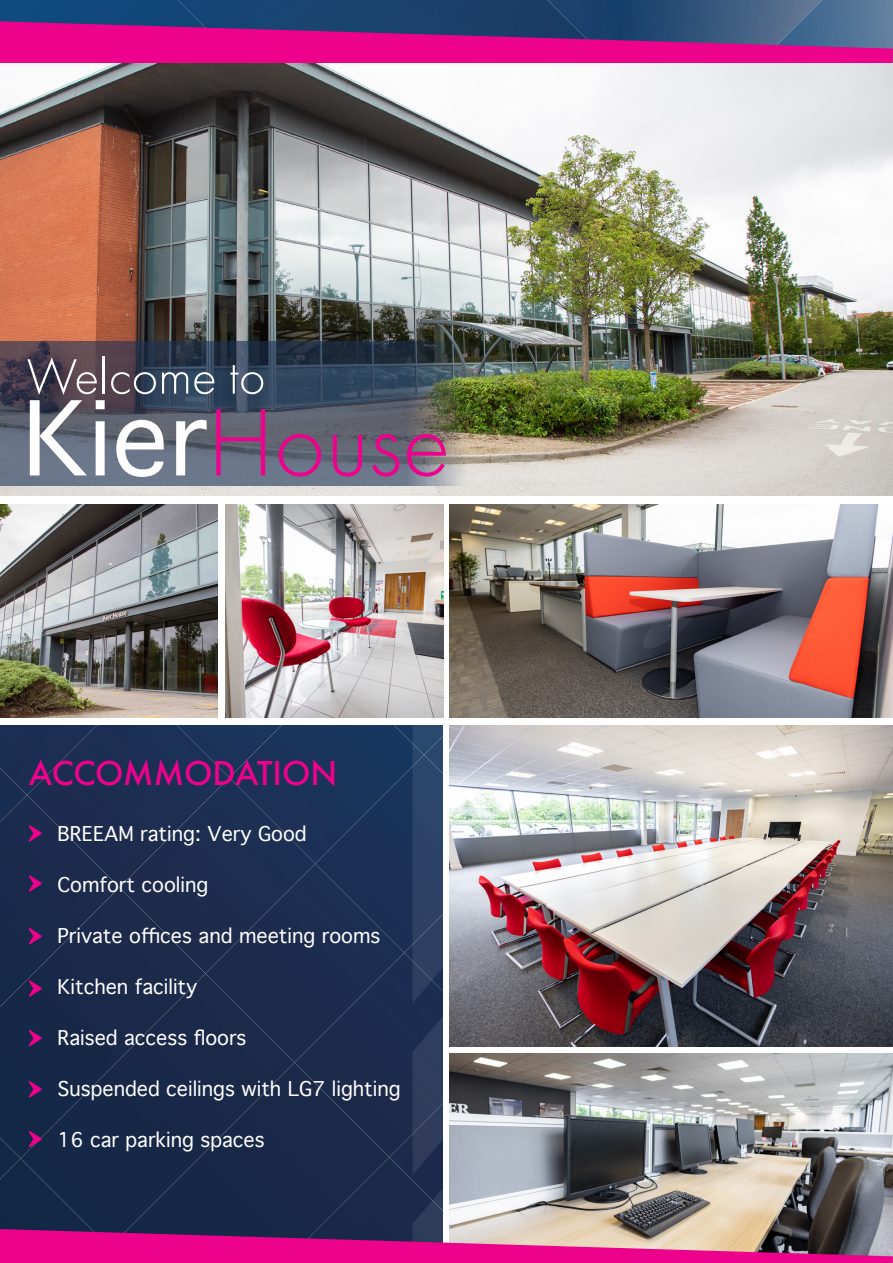
<style>
.page{position:relative;width:893px;height:1263px;background:#fff}
.page>*{position:absolute;margin:0;border:0;box-sizing:border-box;transform-origin:0 0}
.t1{font:300 99.3px "Futura PT";color:#ed028c}
.t2{font:300 51.6px "Futura PT";color:#fff}
.t3{font:500 36px "Futura PT";letter-spacing:-.01em;color:#ed028c}
.t4{font:19.5px "Geneva";color:#fff}
.s1{font-family:"Geneva";font-weight:400;color:#fff}
</style>
<div class="page">
<img style="left:393px;top:0;width:292px;height:21px">
<div style="left:0;top:0;width:393px;height:21px;background:#144576"></div>
<img style="left:685px;top:0;width:208px;height:21px">
<div style="left:0;top:725px;width:27px;height:70px;background:#1b2e52"></div>
<div style="left:0;top:795px;width:27px;height:92px;background:#192a4c"></div>
<div style="left:27px;top:725px;width:202px;height:162px;background:#1c2d51"></div>
<div style="left:229px;top:725px;width:109px;height:53px;background:#1b345b"></div>
<div style="left:0;top:887px;width:120px;height:243px;background:#19294a"></div>
<div style="left:120px;top:778px;width:195px;height:195px;background:#1d2e50"></div>
<div style="left:338px;top:725px;width:74px;height:30px;background:#18365f"></div>
<div style="left:315px;top:755px;width:97px;height:109px;background:#1a3259"></div>
<div style="left:21px;top:973px;width:185px;height:157px;background:#182848"></div>
<div style="left:206px;top:864px;width:198px;height:198px;background:#1c2c4e"></div>
<img style="left:404px;top:844px;width:8px;height:109px">
<div style="left:110px;top:1062px;width:185px;height:68px;background:#192848"></div>
<div style="left:295px;top:953px;width:117px;height:177px;background:#1c2b4c"></div>
<div style="left:389px;top:1047px;width:23px;height:83px;background:#1d2a4c"></div>
<svg style="left:0;top:21px;width:893px;height:43px;background:#ad2088"></svg>
<img style="left:0;top:64px;width:893px;height:432px">
<svg style="left:412px;top:725px;width:194px;height:405px;fill:#2f3e5d"></svg>
<svg style="left:412px;top:725px;width:80px;height:278px"></svg>
<svg style="left:0;top:342px;width:475px;height:144px;background:#535a67"></svg>
<img style="left:226px;top:505px;width:217px;height:212px">
<img style="left:0;top:505px;width:218px;height:212px">
<img style="left:450px;top:505px;width:443px;height:212px">
<img style="left:450px;top:726px;width:443px;height:321px">
<img style="left:450px;top:1053px;width:443px;height:77px">
<svg style="left:28px;top:825px;width:14px;height:17px"></svg>
<svg style="left:28px;top:875px;width:14px;height:17px"></svg>
<svg style="left:28px;top:928px;width:14px;height:17px"></svg>
<svg style="left:28px;top:980px;width:14px;height:17px"></svg>
<svg style="left:28px;top:1030px;width:14px;height:16px"></svg>
<svg style="left:28px;top:1081px;width:14px;height:17px"></svg>
<svg style="left:0;top:1130px;width:893px;height:133px;background:#715272"></svg>
<p class="t2" style="left:27px;top:347px;width:240px">Welcome to</p>
<p class="t1" style="left:23px;top:386px;width:429px"><span class="s1">Kier</span>House</p>
<p class="t3" style="left:29px;top:751px;width:310px">ACCOMMODATION</p>
<p class="t4" style="left:58px;top:822px;width:251px">BREEAM rating: Very Good</p>
<p class="t4" style="left:58px;top:873px;width:152px">Comfort cooling</p>
<p class="t4" style="left:58px;top:924px;width:324px">Private offices and meeting rooms</p>
<p class="t4" style="left:58px;top:975px;width:141px">Kitchen facility</p>
<p class="t4" style="left:58px;top:1026px;width:190px">Raised access floors</p>
<p class="t4" style="left:58px;top:1077px;width:345px">Suspended ceilings with LG7 lighting</p>
<p class="t4" style="left:58px;top:1128px;width:209px">16 car parking spaces</p>
</div>
